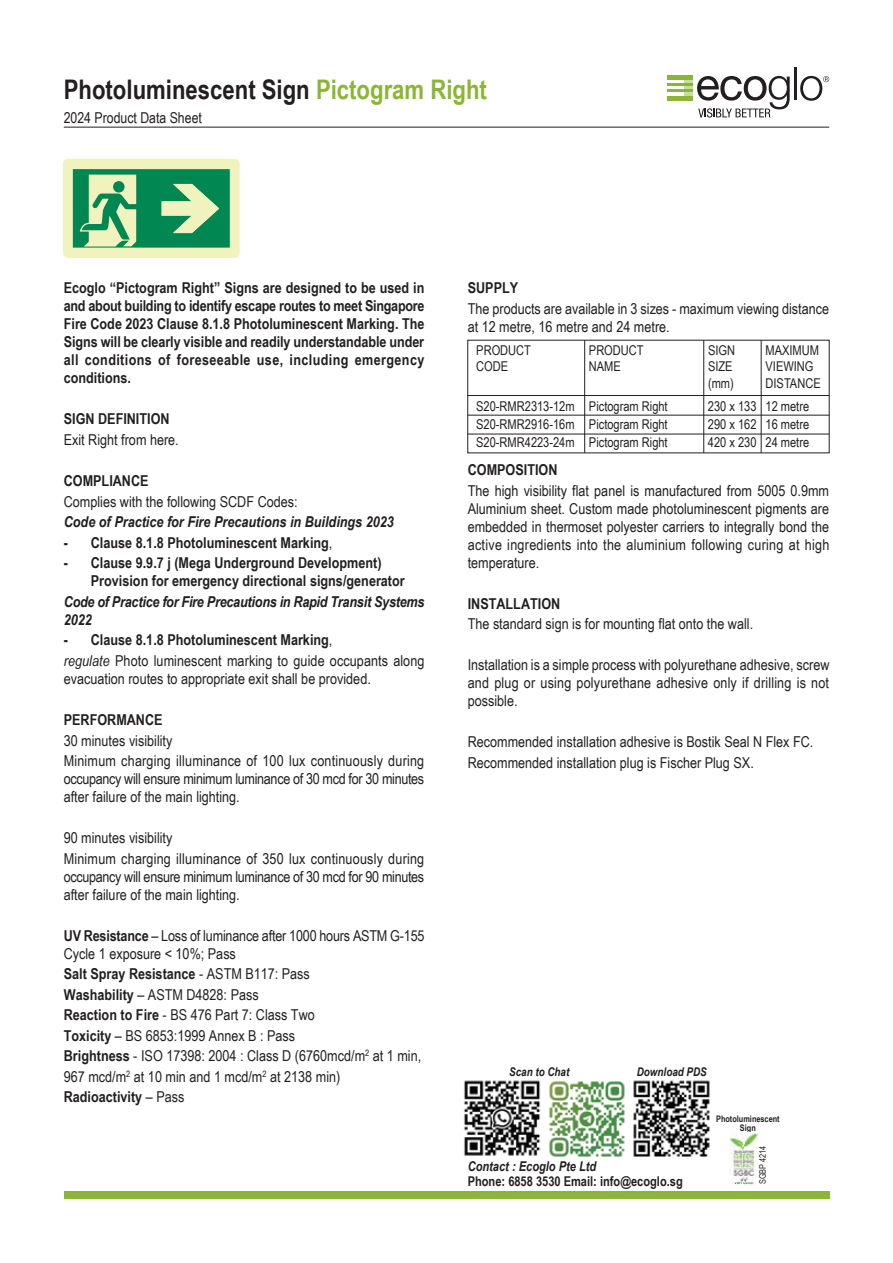
<style>
.page{position:relative;width:893px;height:1263px;background:#fff}
.page>*{position:absolute;margin:0;border:0;box-sizing:border-box;transform-origin:0 0}
.t1{font:700 27px "Arial Narrow";color:#231f20}
.t2{font:15px/20.5px "Arial Narrow";color:#231f20}
.t3{font:700 15px/18px "Arial Narrow";color:#231f20;text-align:justify}
.t4{font:15px/18px "Arial Narrow";letter-spacing:-.02em;color:#231f20}
.t5{font:italic 700 15px/18px "Arial Narrow";letter-spacing:-.015em;color:#231f20}
.t6{font:13.5px/18px "Arial Narrow";color:#231f20}
.t7{font:700 13.5px "Arial Narrow";color:#231f20}
.t8{font:italic 700 13.5px "Arial Narrow";color:#231f20}
.t9{font:italic 700 12px "Arial Narrow";color:#231f20}
.t10{font:700 9px/9px "Arial Narrow";color:#231f20;text-align:center}
.t11{font:9px "Arial Narrow";color:#231f20}
.s1{color:#8bb635}
.s2{font-weight:400}
.s3{font-weight:700}
.s4{font-style:italic}
</style>
<div class="page">
<hr style="left:468px;top:395px;width:361px;height:1px;background:#231f20">
<hr style="left:468px;top:415px;width:361px;height:1px;background:#231f20">
<hr style="left:468px;top:434px;width:361px;height:1px;background:#231f20">
<hr style="left:584px;top:340px;width:1px;height:113px;background:#231f20">
<hr style="left:703px;top:340px;width:1px;height:113px;background:#231f20">
<hr style="left:761px;top:340px;width:1px;height:113px;background:#231f20">
<div style="left:668px;top:75px;width:25px;height:5px;background:#8bb635"></div>
<div style="left:668px;top:96px;width:25px;height:5px;background:#8bb635"></div>
<hr style="left:668px;top:90px;width:25px;height:2px;background:#8bb635">
<hr style="left:668px;top:84px;width:25px;height:2px;background:#8bb635">
<hr style="left:794px;top:68px;width:3px;height:32px;background:#231f20">
<svg style="left:800px;top:76px;width:29px;height:25px"></svg>
<svg style="left:685px;top:76px;width:105px;height:42px"></svg>
<hr style="left:64px;top:127px;width:765px;height:1px;background:#231f20">
<div style="left:64px;top:1191px;width:765px;height:8px;background:#8bb635"></div>
<img style="left:729px;top:1133px;width:30px;height:52px">
<svg style="left:734px;top:1182px;width:19px;height:2px"></svg>
<img style="left:464px;top:1080px;width:76px;height:76px">
<img style="left:549px;top:1081px;width:76px;height:76px">
<img style="left:634px;top:1080px;width:76px;height:77px">
<div style="left:64px;top:159px;width:175px;height:98px;background:#f1f3be;border-radius:4px"></div>
<div style="left:63px;top:159px;width:177px;height:99px;border:2px solid #f1f3be;border-radius:4px"></div>
<svg style="left:73px;top:169px;width:157px;height:79px"></svg>
<h1 class="t1" style="left:64px;top:69px;width:425px">Photoluminescent Sign <span class="s1">Pictogram Right</span></h1>
<p class="t2" style="left:64px;top:107px;width:140px">2024 Product Data Sheet</p>
<p class="t3" style="left:64px;top:278px;width:362px">Ecoglo “Pictogram Right” Signs are designed to be used in and about building to identify escape routes to meet Singapore Fire Code 2023 Clause 8.1.8 Photoluminescent Marking. The Signs will be clearly visible and readily understandable under all conditions of foreseeable use, including emergency conditions.</p>
<p class="t3" style="left:64px;top:409px;width:107px">SIGN DEFINITION</p>
<p class="t2" style="left:64px;top:429px;width:116px">Exit Right from here.</p>
<p class="t3" style="left:64px;top:471px;width:86px">COMPLIANCE</p>
<p class="t2" style="left:64px;top:490px;width:235px">Complies with the following SCDF Codes:</p>
<p class="t5" style="left:64px;top:512px;width:332px">Code of Practice for Fire Precautions in Buildings 2023</p>
<p class="t3" style="left:64px;top:533px;width:270px">- Clause 8.1.8 Photoluminescent Marking<span class="s2">,</span></p>
<p class="t3" style="left:91px;top:553px;width:316px;text-indent:-27px">- Clause 9.9.7 j (Mega Underground Development)<br>Provision for emergency directional signs/generator</p>
<p class="t5" style="left:64px;top:592px;width:362px">Code of Practice for Fire Precautions in Rapid Transit Systems<br>2022</p>
<p class="t2" style="left:64px;top:629px;width:362px"><span class="s3">- Clause 8.1.8 Photoluminescent Marking</span>,<br><span class="s4">regulate</span> Photo luminescent marking to guide occupants along</p>
<p class="t2" style="left:64px;top:668px;width:309px">evacuation routes to appropriate exit shall be provided.</p>
<p class="t3" style="left:64px;top:710px;width:100px">PERFORMANCE</p>
<p class="t2" style="left:64px;top:729px;width:362px">30 minutes visibility<br>Minimum charging illuminance of 100 lux continuously during</p>
<p class="t4" style="left:64px;top:769px;width:362px">occupancy will ensure minimum luminance of 30 mcd for 30 minutes after failure of the main lighting.</p>
<p class="t2" style="left:64px;top:827px;width:362px">90 minutes visibility<br>Minimum charging illuminance of 350 lux continuously during</p>
<p class="t4" style="left:64px;top:867px;width:362px">occupancy will ensure minimum luminance of 30 mcd for 90 minutes after failure of the main lighting.</p>
<p class="t2" style="left:64px;top:926px;width:362px;line-height:18px"><span class="s3">UV Resistance</span> – Loss of luminance after 1000 hours ASTM G-155<br>Cycle 1 exposure &lt; 10%; Pass</p>
<p class="t2" style="left:64px;top:963px;width:359px"><span class="s3">Salt Spray Resistance</span> - ASTM B117: Pass<br><span class="s3">Washability</span> – ASTM D4828: Pass<br><span class="s3">Reaction to Fire</span> - BS 476 Part 7: Class Two<br><span class="s3">Toxicity</span> – BS 6853:1999 Annex B : Pass<br><span class="s3">Brightness</span> - ISO 17398: 2004 : Class D (6760mcd/m<sup>2</sup> at 1 min, 967 mcd/m<sup>2</sup> at 10 min and 1 mcd/m<sup>2</sup> at 2138 min)<br><span class="s3">Radioactivity</span> – Pass</p>
<p class="t3" style="left:468px;top:278px;width:52px">SUPPLY</p>
<p class="t2" style="left:468px;top:299px;width:363px;line-height:18px">The products are available in 3 sizes - maximum viewing distance at 12 metre, 16 metre and 24 metre.</p>
<p class="t6" style="left:589px;top:342px;width:56px;line-height:16.2px">PRODUCT<br>NAME</p>
<p class="t6" style="left:589px;top:397px;width:80px;text-align:justify">Pictogram Right Pictogram Right Pictogram Right</p>
<p class="t6" style="left:765px;top:397px;width:45px;text-align:justify">12 metre 16 metre 24 metre</p>
<p class="t6" style="left:476px;top:342px;width:56px;line-height:16.2px">PRODUCT<br>CODE</p>
<p class="t6" style="left:708px;top:342px;width:29px;line-height:16.2px">SIGN<br>SIZE (mm)</p>
<p class="t6" style="left:476px;top:397px;width:100px;text-align:justify">S20-RMR2313-12m S20-RMR2916-16m S20-RMR4223-24m</p>
<p class="t6" style="left:708px;top:397px;width:50px;text-align:justify">230 x 133<br>290 x 162<br>420 x 230</p>
<p class="t6" style="left:766px;top:342px;width:57px;line-height:16.2px">MAXIMUM<br>VIEWING<br>DISTANCE</p>
<p class="t3" style="left:468px;top:460px;width:91px">COMPOSITION</p>
<p class="t2" style="left:468px;top:481px;width:363px;line-height:18px;text-align:justify">The high visibility flat panel is manufactured from 5005 0.9mm Aluminium sheet. Custom made photoluminescent pigments are embedded in thermoset polyester carriers to integrally bond the active ingredients into the aluminium following curing at high temperature.</p>
<p class="t3" style="left:468px;top:594px;width:94px">INSTALLATION</p>
<p class="t2" style="left:468px;top:613px;width:287px">The standard sign is for mounting flat onto the wall.</p>
<p class="t2" style="left:468px;top:655px;width:363px;line-height:18px;text-align:justify">Installation is a simple process with polyurethane adhesive, screw and plug or using polyurethane adhesive only if drilling is not possible.</p>
<p class="t2" style="left:468px;top:731px;width:347px">Recommended installation adhesive is Bostik Seal N Flex FC.<br>Recommended installation plug is Fischer Plug SX.</p>
<p class="t9" style="left:509px;top:1063px;width:62px">Scan to Chat</p>
<p class="t9" style="left:637px;top:1063px;width:71px">Download PDS</p>
<p class="t8" style="left:468px;top:1155px;width:130px">Contact : Ecoglo Pte Ltd</p>
<p class="t7" style="left:468px;top:1170px;width:217px">Phone: 6858 3530 Email: info@ecoglo.sg</p>
<p class="t10" style="left:716px;top:1114px;width:65px">Photoluminescent<br>Sign</p>
<p class="t11" style="left:756px;top:1184px;width:40px;rotate:-90deg">SGBP 4214</p>
</div>
